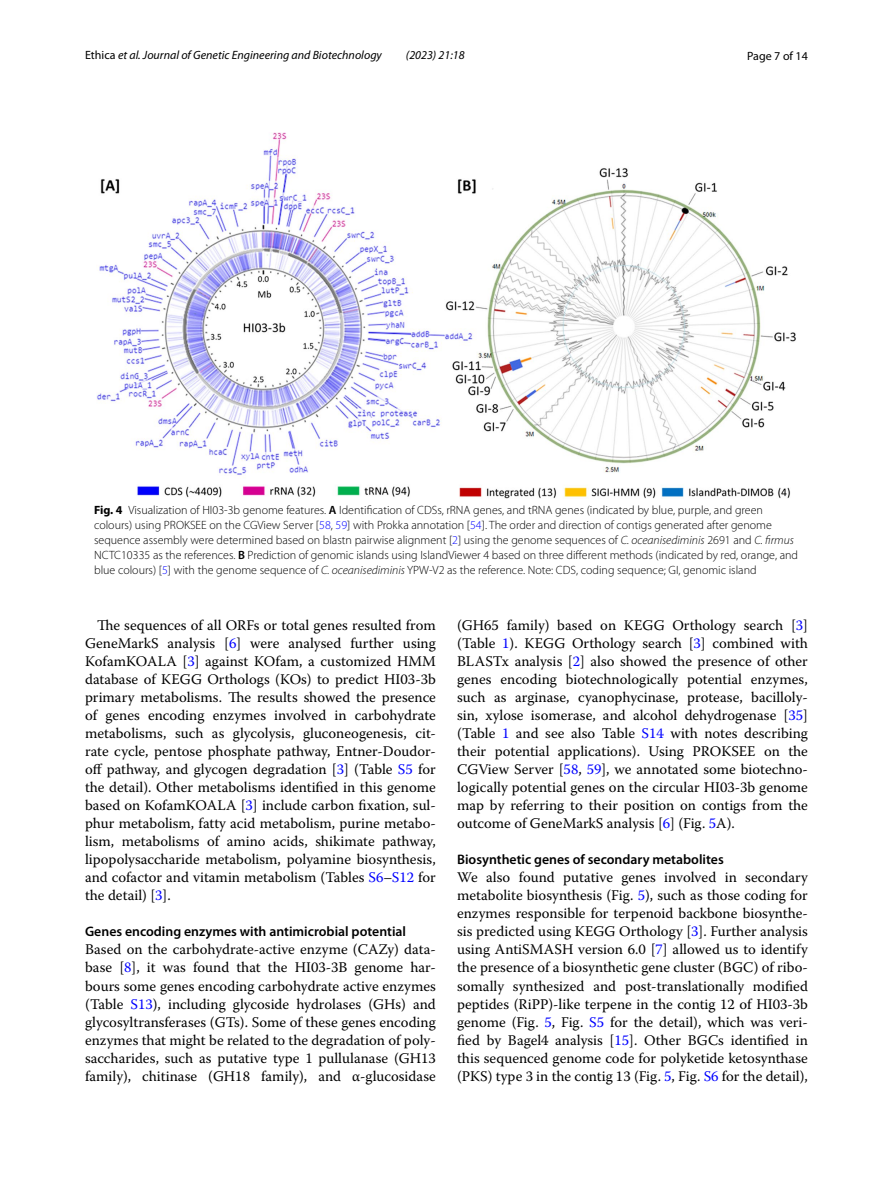
<style>
.page{position:relative;width:893px;height:1187px;background:#fff}
.page>*{position:absolute;margin:0;border:0;box-sizing:border-box;transform-origin:0 0}
.t1{font:14.7px/18px "Warnock Pro";color:#000;text-align:justify}
.t2{font:600 13.8px "Myriad Pro";color:#000}
.t3{font:300 12px/15px "Myriad Pro";color:#000}
.t4{font:italic 12px "Myriad Pro";color:#000}
.t5{font:12px "Myriad Pro";color:#000}
.s1{font-style:normal}
.s2{font-weight:700}
.s3{font-weight:600}
.s4{color:#00f}
.s5{font-style:italic}
</style>
<div class="page">
<img style="left:96px;top:133px;width:700px;height:365px">
<p class="t4" style="left:85px;top:48px;width:298px"><span class="s1">Ethica</span> et al. Journal of Genetic Engineering and Biotechnology</p>
<p class="t4" style="left:406px;top:48px;width:60px">(2023) 21:18</p>
<p class="t5" style="left:747px;top:48px;width:62px">Page 7 of 14</p>
<p class="t3" style="left:94px;top:502px;width:706px"><span class="s2">Fig. 4</span> Visualization of HI03-3b genome features. <span class="s3">A</span> Identification of CDSs, rRNA genes, and tRNA genes (indicated by blue, purple, and green colours) using PROKSEE on the CGView Server [<span class="s4">58</span>, <span class="s4">59</span>] with Prokka annotation [<span class="s4">54</span>]. The order and direction of contigs generated after genome sequence assembly were determined based on blastn pairwise alignment [<span class="s4">2</span>] using the genome sequences of <span class="s5">C. oceanisediminis</span> 2691 and <span class="s5">C. firmus </span>NCTC10335 as the references. <span class="s3">B</span> Prediction of genomic islands using IslandViewer 4 based on three different methods (indicated by red, orange, and blue colours) [<span class="s4">5</span>] with the genome sequence of <span class="s5">C. oceanisediminis</span> YPW-V2 as the reference. Note: CDS, coding sequence; GI, genomic island</p>
<p class="t1" style="left:85px;top:616px;width:352px;text-indent:12px">The sequences of all ORFs or total genes resulted from GeneMarkS analysis [<span class="s4">6</span>] were analysed further using KofamKOALA [<span class="s4">3</span>] against KOfam, a customized HMM database of KEGG Orthologs (KOs) to predict HI03-3b primary metabolisms. The results showed the presence of genes encoding enzymes involved in carbohydrate metabolisms, such as glycolysis, gluconeogenesis, cit&shy;rate cycle, pentose phosphate pathway, Entner-Doudor&shy;off pathway, and glycogen degradation [<span class="s4">3</span>] (Table <span class="s4">S5</span> for the detail). Other metabolisms identified in this genome based on KofamKOALA [<span class="s4">3</span>] include carbon fixation, sul&shy;phur metabolism, fatty acid metabolism, purine metabo&shy;lism, metabolisms of amino acids, shikimate pathway, lipopolysaccharide metabolism, polyamine biosynthesis, and cofactor and vitamin metabolism (Tables <span class="s4">S6</span>–<span class="s4">S12</span> for the detail) [<span class="s4">3</span>].</p>
<p class="t2" style="left:85px;top:923px;width:323px">Genes encoding enzymes with antimicrobial potential</p>
<p class="t1" style="left:85px;top:940px;width:352px">Based on the carbohydrate-active enzyme (CAZy) data&shy;base [<span class="s4">8</span>], it was found that the HI03-3B genome har&shy;bours some genes encoding carbohydrate active enzymes (Table <span class="s4">S13</span>), including glycoside hydrolases (GHs) and glycosyltransferases (GTs). Some of these genes encoding enzymes that might be related to the degradation of poly&shy;saccharides, such as putative type 1 pullulanase (GH13 family), chitinase (GH18 family), and α-glucosidase</p>
<p class="t1" style="left:457px;top:616px;width:352px">(GH65 family) based on KEGG Orthology search [<span class="s4">3</span>] (Table <span class="s4">1</span>). KEGG Orthology search [<span class="s4">3</span>] combined with BLASTx analysis [<span class="s4">2</span>] also showed the presence of other genes encoding biotechnologically potential enzymes, such as arginase, cyanophycinase, protease, bacilloly&shy;sin, xylose isomerase, and alcohol dehydrogenase [<span class="s4">35</span>] (Table <span class="s4">1</span> and see also Table <span class="s4">S14</span> with notes describing their potential applications). Using PROKSEE on the CGView Server [<span class="s4">58</span>, <span class="s4">59</span>], we annotated some biotechno&shy;logically potential genes on the circular HI03-3b genome map by referring to their position on contigs from the outcome of GeneMarkS analysis [<span class="s4">6</span>] (Fig. <span class="s4">5</span>A).</p>
<p class="t2" style="left:457px;top:851px;width:268px">Biosynthetic genes of secondary metabolites</p>
<p class="t1" style="left:457px;top:868px;width:352px">We also found putative genes involved in secondary metabolite biosynthesis (Fig. <span class="s4">5</span>), such as those coding for enzymes responsible for terpenoid backbone biosynthe&shy;sis predicted using KEGG Orthology [<span class="s4">3</span>]. Further analysis using AntiSMASH version 6.0 [<span class="s4">7</span>] allowed us to identify the presence of a biosynthetic gene cluster (BGC) of ribo&shy;somally synthesized and post-translationally modified peptides (RiPP)-like terpene in the contig 12 of HI03-3b genome (Fig. <span class="s4">5</span>, Fig. <span class="s4">S5</span> for the detail), which was veri&shy;fied by Bagel4 analysis [<span class="s4">15</span>]. Other BGCs identified in this sequenced genome code for polyketide ketosynthase (PKS) type 3 in the contig 13 (Fig. <span class="s4">5</span>, Fig. <span class="s4">S6</span> for the detail),</p>
</div>
